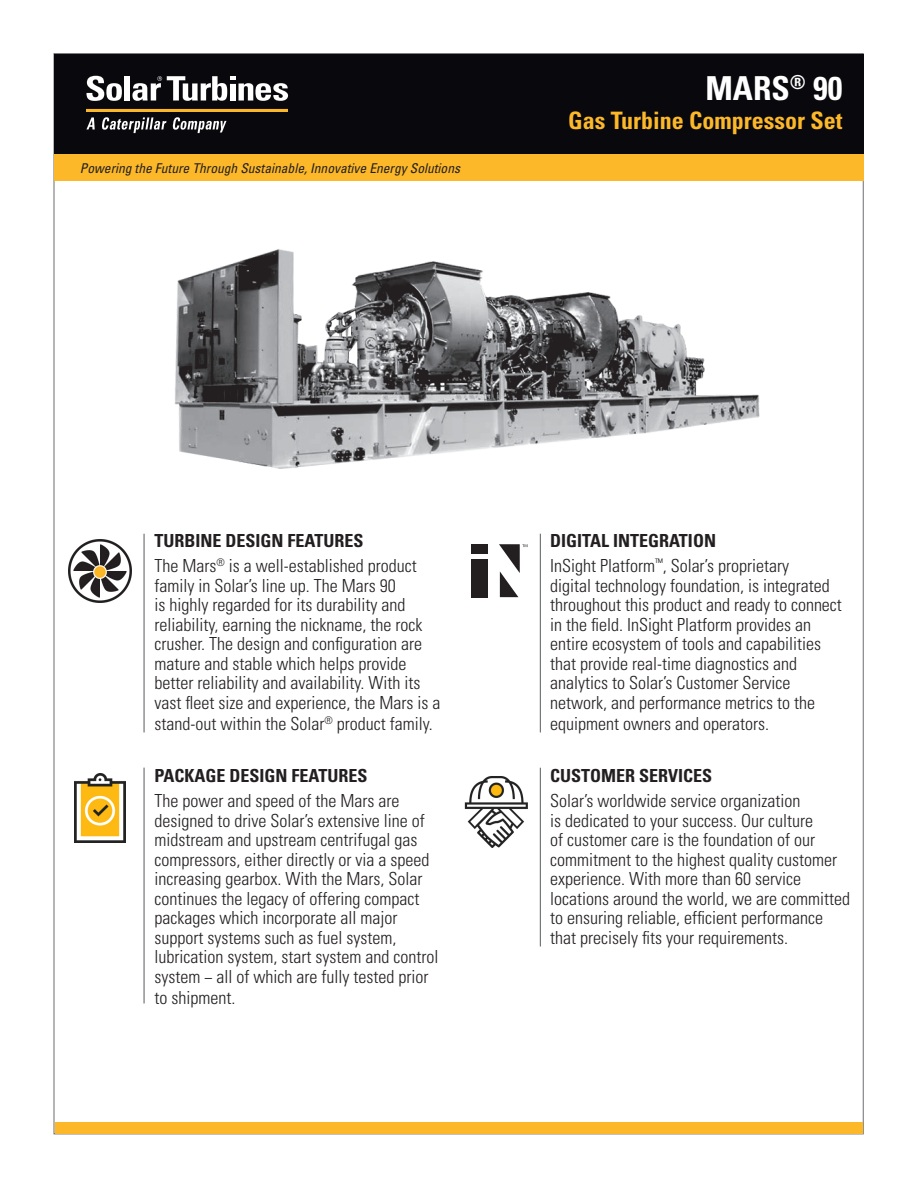
<style>
.page{position:relative;width:918px;height:1188px;background:#fff}
.page>*{position:absolute;margin:0;border:0;box-sizing:border-box;transform-origin:0 0}
.t1{font:700 condensed 33px "Univers LT Std";color:#fff}
.t2{font:700 condensed 24px "Univers LT Std";color:#fcb828}
.t3{font:300 condensed 18px/19.6px "Univers LT Std";color:#231f20}
.t4{font:700 condensed 18px "Univers LT Std";color:#231f20}
.t5{font:italic condensed 13.5px "Univers LT Std";color:#231f20}
.s1{font-weight:700}
</style>
<div class="page">
<div style="left:55px;top:1122px;width:807px;height:12px;background:#fcb828"></div>
<div style="left:54px;top:54px;width:810px;height:101px;background:#08080d"></div>
<div style="left:54px;top:155px;width:810px;height:26px;background:#fcb828"></div>
<img style="left:175px;top:249px;width:585px;height:220px">
<svg style="left:86px;top:117px;width:9px;height:12px"></svg>
<svg style="left:172px;top:117px;width:54px;height:16px"></svg>
<svg style="left:102px;top:117px;width:64px;height:16px"></svg>
<hr style="left:86px;top:109px;width:202px;height:2px;background:#fcb729">
<svg style="left:86px;top:76px;width:202px;height:25px"></svg>
<img style="left:75px;top:773px;width:50px;height:69px">
<img style="left:68px;top:539px;width:64px;height:64px">
<div style="left:471px;top:544px;width:17px;height:10px;background:#231f20"></div>
<div style="left:471px;top:559px;width:17px;height:38px;background:#231f20"></div>
<svg style="left:499px;top:544px;width:28px;height:53px"></svg>
<img style="left:464px;top:776px;width:64px;height:72px">
<hr style="left:143px;top:534px;width:2px;height:198px;background:#6c6d70">
<hr style="left:540px;top:534px;width:1px;height:198px;background:#6c6d70">
<hr style="left:143px;top:768px;width:2px;height:235px;background:#6c6d70">
<hr style="left:540px;top:768px;width:1px;height:179px;background:#6c6d70">
<p class="t5" style="left:80px;top:159px;width:382px">Powering the Future Through Sustainable, Innovative Energy Solutions</p>
<h1 class="t1" style="left:705px;top:68px;width:138px">MARS<sup>®</sup> 90</h1>
<h2 class="t2" style="left:568px;top:106px;width:276px">Gas Turbine Compressor Set</h2>
<p class="t3" style="left:154px;top:528px;width:264px;line-height:25.5px"><span class="s1">TURBINE DESIGN FEATURES<br></span>The Mars<sup>®</sup> is a well-established product</p>
<p class="t3" style="left:154px;top:576px;width:287px">family in Solar’s line up. The Mars 90<br>is highly regarded for its durability and reliability, earning the nickname, the rock crusher. The design and configuration are mature and stable which helps provide better reliability and availability. With its vast fleet size and experience, the Mars is a stand-out within the Solar<sup>®</sup> product family.</p>
<p class="t4" style="left:154px;top:764px;width:215px">PACKAGE DESIGN FEATURES</p>
<p class="t3" style="left:154px;top:791px;width:285px">The power and speed of the Mars are designed to drive Solar’s extensive line of midstream and upstream centrifugal gas compressors, either directly or via a speed increasing gearbox. With the Mars, Solar continues the legacy of offering compact packages which incorporate all major support systems such as fuel system, lubrication system, start system and control system − all of which are fully tested prior to shipment.</p>
<p class="t3" style="left:550px;top:528px;width:240px;line-height:25.5px"><span class="s1">DIGITAL INTEGRATION<br></span>InSight Platform<sup>™</sup>, Solar’s proprietary</p>
<p class="t3" style="left:550px;top:576px;width:293px">digital technology foundation, is integrated throughout this product and ready to connect in the field. InSight Platform provides an entire ecosystem of tools and capabilities that provide real-time diagnostics and analytics to Solar’s Customer Service network, and performance metrics to the equipment owners and operators.</p>
<p class="t4" style="left:550px;top:764px;width:164px">CUSTOMER SERVICES</p>
<p class="t3" style="left:550px;top:791px;width:301px">Solar’s worldwide service organization<br>is dedicated to your success. Our culture<br>of customer care is the foundation of our commitment to the highest quality customer experience. With more than 60 service locations around the world, we are committed to ensuring reliable, efficient performance that precisely fits your requirements.</p>
</div>
